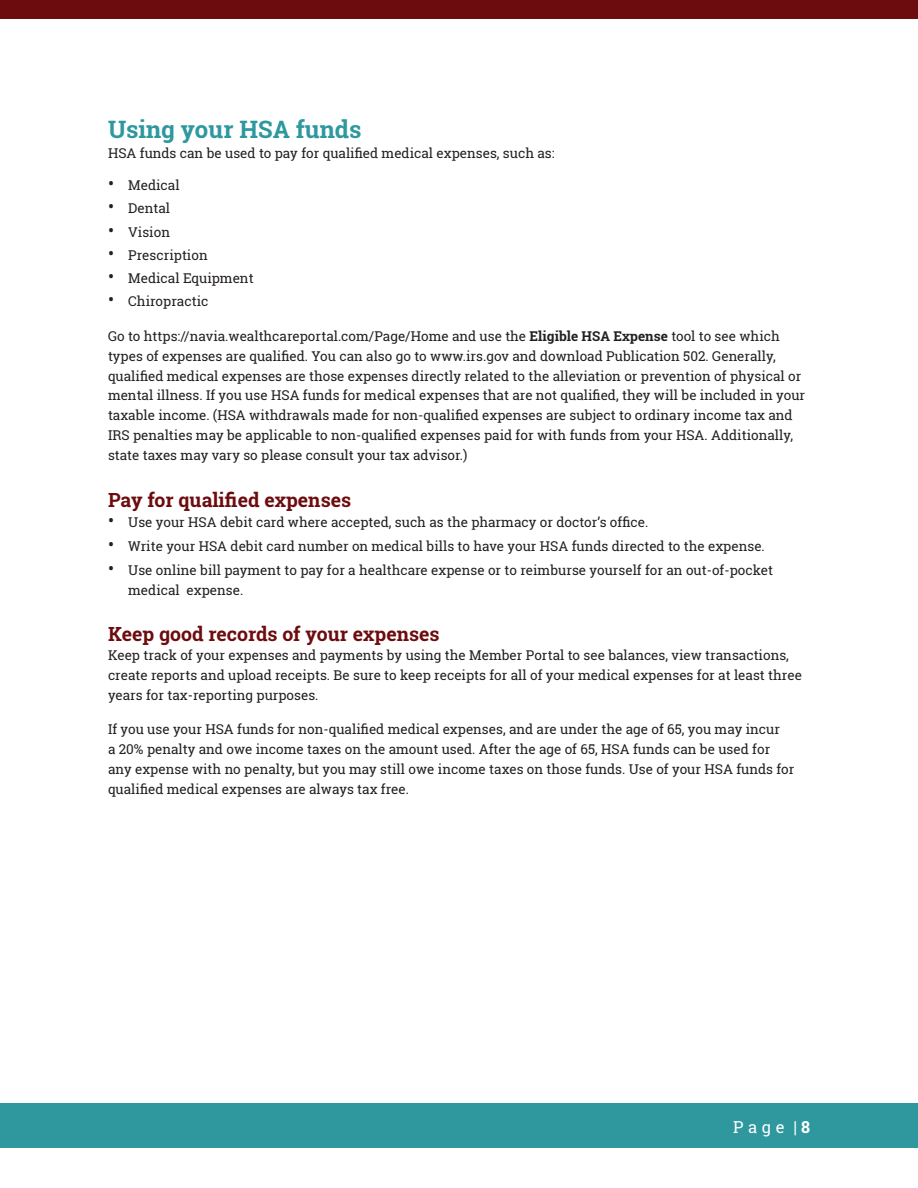
<style>
.page{position:relative;width:918px;height:1188px;background:#fff}
.page>*{position:absolute;margin:0;border:0;box-sizing:border-box;transform-origin:0 0}
.t1{font:700 24px "Roboto Slab";color:#2e989e}
.t2{font:700 19.5px "Roboto Slab";color:#6d0c0e}
.t3{font:16.5px "Roboto Slab";color:#fff}
.t4{font:13.5px/19.8px "Roboto Slab";color:#231f20}
.s1{font-size:18px}
.s2{font-weight:700}
</style>
<div class="page">
<div style="left:0;top:0;width:918px;height:19px;background:#6d0c0e"></div>
<div style="left:0;top:1103px;width:918px;height:45px;background:#2e989e"></div>
<h1 class="t1" style="left:108px;top:113px;width:255px">Using your HSA funds</h1>
<p class="t4" style="left:108px;top:143px;width:448px">HSA funds can be used to pay for qualified medical expenses, such as:</p>
<p class="t4" style="left:108px;top:175px;width:73px"><span class="s1">•</span> Medical</p>
<p class="t4" style="left:108px;top:198px;width:64px"><span class="s1">•</span> Dental</p>
<p class="t4" style="left:108px;top:222px;width:64px"><span class="s1">•</span> Vision</p>
<p class="t4" style="left:108px;top:245px;width:101px"><span class="s1">•</span> Prescription</p>
<p class="t4" style="left:108px;top:268px;width:147px"><span class="s1">•</span> Medical Equipment</p>
<p class="t4" style="left:108px;top:291px;width:102px"><span class="s1">•</span> Chiropractic</p>
<p class="t4" style="left:108px;top:326px;width:699px">Go to https://navia.wealthcareportal.com/Page/Home and use the <span class="s2">Eligible HSA Expense</span> tool to see which types of expenses are qualified. You can also go to www.irs.gov and download Publication 502. Generally, qualified medical expenses are those expenses directly related to the alleviation or prevention of physical or mental illness. If you use HSA funds for medical expenses that are not qualified, they will be included in your taxable income. (HSA withdrawals made for non-qualified expenses are subject to ordinary income tax and IRS penalties may be applicable to non-qualified expenses paid for with funds from your HSA. Additionally, state taxes may vary so please consult your tax advisor.)</p>
<h2 class="t2" style="left:108px;top:487px;width:245px">Pay for qualified expenses</h2>
<p class="t4" style="left:108px;top:512px;width:542px"><span class="s1">•</span> Use your HSA debit card where accepted, such as the pharmacy or doctor’s office.</p>
<p class="t4" style="left:108px;top:536px;width:658px"><span class="s1">•</span> Write your HSA debit card number on medical bills to have your HSA funds directed to the expense.</p>
<p class="t4" style="left:128px;top:560px;width:646px;text-indent:-20px"><span class="s1">•</span> Use online bill payment to pay for a healthcare expense or to reimburse yourself for an out-of-pocket medical expense.</p>
<h2 class="t2" style="left:108px;top:621px;width:333px">Keep good records of your expenses</h2>
<p class="t4" style="left:108px;top:646px;width:695px">Keep track of your expenses and payments by using the Member Portal to see balances, view transactions, create reports and upload receipts. Be sure to keep receipts for all of your medical expenses for at least three years for tax-reporting purposes.</p>
<p class="t4" style="left:108px;top:719px;width:688px">If you use your HSA funds for non-qualified medical expenses, and are under the age of 65, you may incur<br>a 20% penalty and owe income taxes on the amount used. After the age of 65, HSA funds can be used for any expense with no penalty, but you may still owe income taxes on those funds. Use of your HSA funds for qualified medical expenses are always tax free.</p>
<p class="t3" style="left:733px;top:1116px;width:78px">Page | <span class="s2">8</span></p>
</div>
